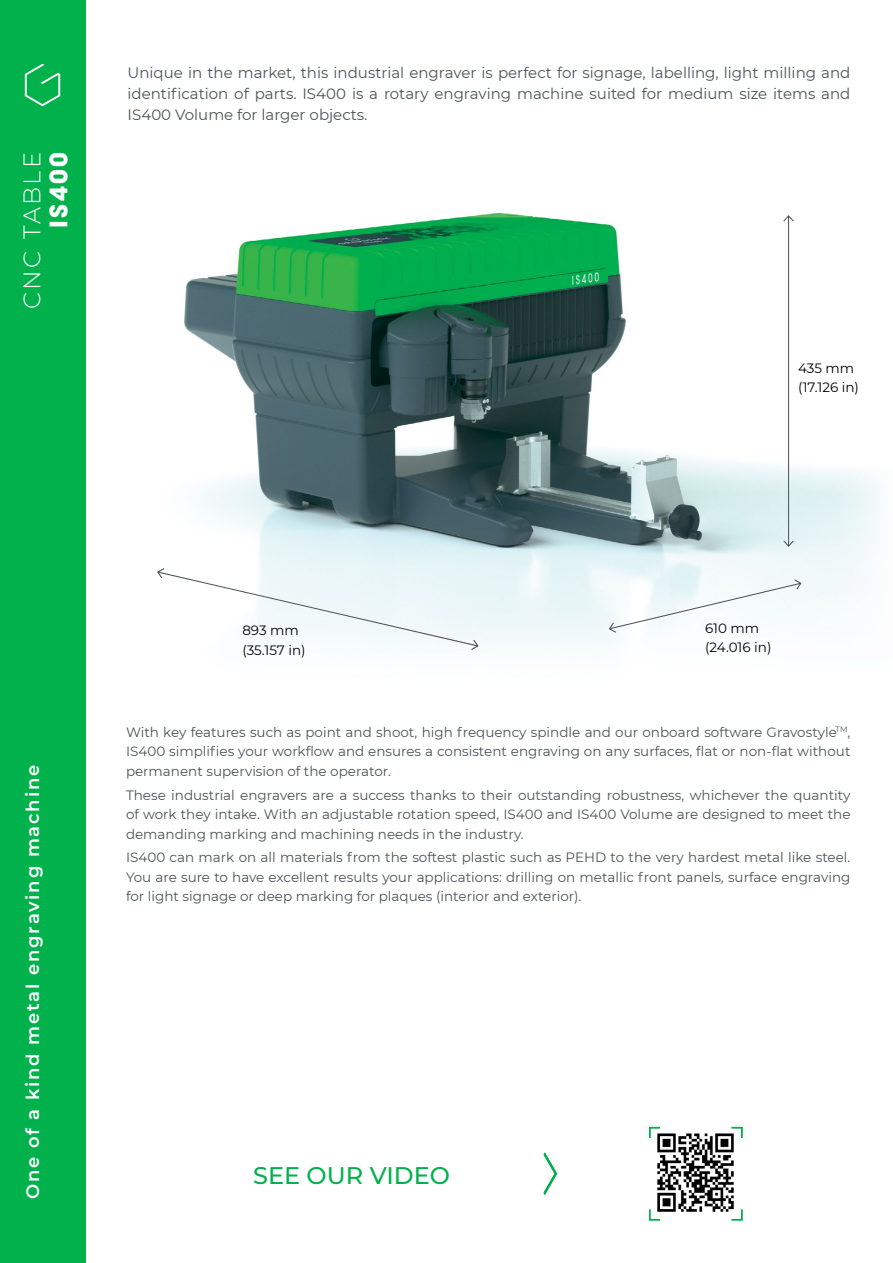
<style>
.page{position:relative;width:893px;height:1263px;background:#fff}
.page>*{position:absolute;margin:0;border:0;box-sizing:border-box;transform-origin:0 0}
.t1{font:500 24px "Montserrat";color:#00b14c}
.t2{font:300 24px "Montserrat";letter-spacing:.1em;color:#fff}
.t3{font:700 24px "Avant Garde";letter-spacing:.1em;color:#fff}
.t4{font:600 18px "Montserrat";letter-spacing:.1em;color:#fff}
.t5{font:15px/21px "Montserrat";color:#4d5257;text-align:justify}
.t6{font:13.5px/19.5px "Montserrat";color:#4d5257;text-align:justify}
.t7{font:13.5px/19.5px "Montserrat";color:#000}
</style>
<div class="page">
<div style="left:0;top:0;width:85px;height:1263px;background:#00b14c"></div>
<svg style="left:25px;top:64px;width:35px;height:42px"></svg>
<img style="left:184px;top:212px;width:695px;height:433px">
<svg style="left:544px;top:1152px;width:13px;height:43px"></svg>
<svg style="left:608px;top:579px;width:194px;height:54px"></svg>
<svg style="left:157px;top:567px;width:322px;height:83px"></svg>
<hr style="left:788px;top:216px;width:1px;height:330px;background:#4d5257">
<svg style="left:783px;top:215px;width:11px;height:7px"></svg>
<svg style="left:783px;top:540px;width:11px;height:7px"></svg>
<svg style="left:649px;top:1126px;width:11px;height:12px"></svg>
<svg style="left:649px;top:1209px;width:11px;height:12px"></svg>
<svg style="left:731px;top:1126px;width:12px;height:12px"></svg>
<svg style="left:731px;top:1209px;width:12px;height:12px"></svg>
<img style="left:657px;top:1132px;width:78px;height:81px">
<h1 class="t2" style="left:16px;top:309px;width:159px;rotate:-90deg">CNC TABLE</h1>
<h1 class="t3" style="left:43px;top:228px;width:77px;rotate:-90deg">IS400</h1>
<p class="t5" style="left:128px;top:62px;width:724px">Unique in the market, this industrial engraver is perfect for signage, labelling, light milling and identification of parts. IS400 is a rotary engraving machine suited for medium size items and IS400 Volume for larger objects.</p>
<p class="t7" style="left:798px;top:358px;width:62px">435 mm (17.126 in)</p>
<h2 class="t4" style="left:20px;top:1199px;width:436px;rotate:-90deg">One of a kind metal engraving machine</h2>
<p class="t7" style="left:242px;top:620px;width:65px">893 mm (35.157 in)</p>
<p class="t7" style="left:705px;top:617px;width:68px">610 mm (24.016 in)</p>
<p class="t6" style="left:126px;top:722px;width:726px">With key features such as point and shoot, high frequency spindle and our onboard software Gravostyle<sup>TM</sup>, IS400 simplifies your workflow and ensures a consistent engraving on any surfaces, flat or non-flat without permanent supervision of the operator.</p>
<p class="t6" style="left:126px;top:784px;width:726px">These industrial engravers are a success thanks to their outstanding robustness, whichever the quantity of work they intake. With an adjustable rotation speed, IS400 and IS400 Volume are designed to meet the demanding marking and machining needs in the industry.</p>
<p class="t6" style="left:126px;top:847px;width:726px">IS400 can mark on all materials from the softest plastic such as PEHD to the very hardest metal like steel.<br>You are sure to have excellent results your applications: drilling on metallic front panels, surface engraving for light signage or deep marking for plaques (interior and exterior).</p>
<h1 class="t1" style="left:253px;top:1159px;width:198px">SEE OUR VIDEO</h1>
</div>
